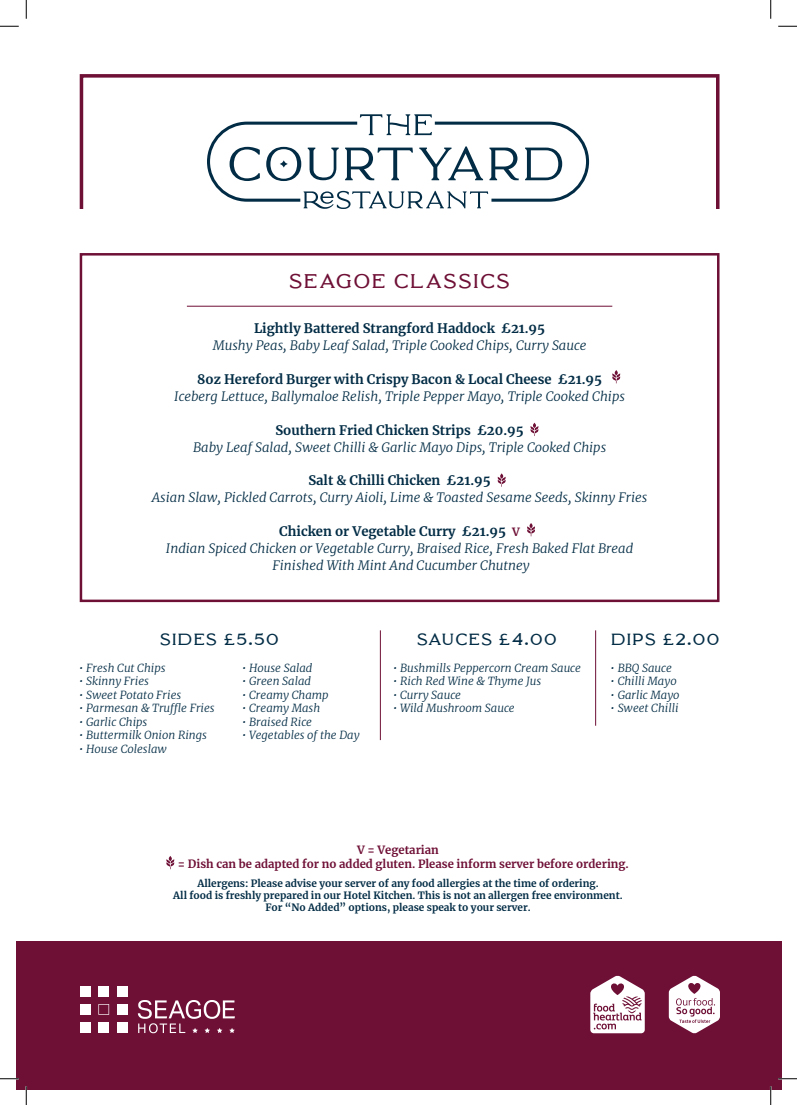
<style>
.page{position:relative;width:797px;height:1105px;background:#fff}
.page>*{position:absolute;margin:0;border:0;box-sizing:border-box;transform-origin:0 0}
.t1{font:700 27.5px "Karin";color:#6e0f35}
.t2{font:700 22.5px "Karin";color:#022c45}
.t3{font:italic 300 13px/16.9px "Merriweather";color:#022c45;text-align:center}
.t4{font:700 13px "Merriweather";color:#022c45}
.t5{font:italic 300 11.25px "Merriweather";color:#022c45}
.t6{font:700 11.25px/13.5px "Merriweather";color:#6e0f35}
.t7{font:700 10px/12px "Merriweather";color:#022c45;text-align:center}
.s1{font-weight:700;font-style:normal}
.s2{font-weight:700;font-style:normal;font-size:11.25px;color:#6e0f35}
</style>
<div class="page">
<div style="left:80px;top:74px;width:639px;height:137px;border:4px solid #6e0f35"></div>
<div style="left:16px;top:941px;width:765px;height:148px;background:#6e0f35"></div>
<div style="left:80px;top:1022px;width:11px;height:11px;background:#fff"></div>
<div style="left:80px;top:1004px;width:11px;height:11px;background:#fff"></div>
<div style="left:80px;top:986px;width:11px;height:10px;background:#fff"></div>
<div style="left:98px;top:1022px;width:11px;height:11px;background:#fff"></div>
<div style="left:98px;top:986px;width:11px;height:10px;background:#fff"></div>
<div style="left:117px;top:1022px;width:10px;height:11px;background:#fff"></div>
<div style="left:117px;top:1004px;width:10px;height:11px;background:#fff"></div>
<div style="left:117px;top:986px;width:10px;height:10px;background:#fff"></div>
<svg style="left:98px;top:1004px;width:11px;height:11px"></svg>
<svg style="left:138px;top:1000px;width:97px;height:33px"></svg>
<svg style="left:590px;top:976px;width:54px;height:57px"></svg>
<svg style="left:668px;top:976px;width:52px;height:57px"></svg>
<div style="left:80px;top:253px;width:639px;height:349px;border:2px solid #6e0f35"></div>
<hr style="left:187px;top:306px;width:425px;height:1px;background:#6e0f35">
<svg style="left:207px;top:114px;width:382px;height:95px"></svg>
<svg style="left:166px;top:856px;width:8px;height:13px"></svg>
<svg style="left:612px;top:370px;width:8px;height:13px"></svg>
<svg style="left:530px;top:423px;width:8px;height:13px"></svg>
<svg style="left:498px;top:473px;width:7px;height:14px"></svg>
<svg style="left:527px;top:523px;width:8px;height:13px"></svg>
<hr style="left:380px;top:630px;width:1px;height:110px;background:#6e0f35">
<hr style="left:595px;top:630px;width:1px;height:96px;background:#6e0f35">
<svg style="left:0;top:25px;width:19px;height:2px"></svg>
<svg style="left:778px;top:25px;width:19px;height:2px"></svg>
<svg style="left:0;top:1078px;width:19px;height:1px"></svg>
<svg style="left:778px;top:1078px;width:19px;height:1px"></svg>
<svg style="left:25px;top:0;width:2px;height:19px"></svg>
<svg style="left:25px;top:1086px;width:2px;height:19px"></svg>
<svg style="left:770px;top:0;width:1px;height:19px"></svg>
<svg style="left:770px;top:1086px;width:1px;height:19px"></svg>
<h1 class="t1" style="left:288px;top:269px;width:224px">seagoe classics</h1>
<p class="t4" style="left:254px;top:319px;width:293px">Lightly Battered Strangford Haddock £21.95</p>
<p class="t3" style="left:213px;top:336px;width:375px">Mushy Peas, Baby Leaf Salad, Triple Cooked Chips, Curry Sauce</p>
<p class="t4" style="left:197px;top:370px;width:406px">8oz Hereford Burger with Crispy Bacon &amp; Local Cheese £21.95</p>
<p class="t3" style="left:174px;top:387px;width:452px">Iceberg Lettuce, Ballymaloe Relish, Triple Pepper Mayo, Triple Cooked Chips</p>
<p class="t4" style="left:275px;top:421px;width:250px">Southern Fried Chicken Strips £20.95</p>
<p class="t3" style="left:193px;top:438px;width:414px">Baby Leaf Salad, Sweet Chilli &amp; Garlic Mayo Dips, Triple Cooked Chips</p>
<p class="t4" style="left:308px;top:472px;width:184px">Salt &amp; Chilli Chicken £21.95</p>
<p class="t3" style="left:152px;top:489px;width:497px">Asian Slaw, Pickled Carrots, Curry Aioli, Lime &amp; Toasted Sesame Seeds, Skinny Fries</p>
<p class="t3" style="left:166px;top:522px;width:469px"><span class="s1">Chicken or Vegetable Curry £21.95</span> <span class="s2">V<br></span>Indian Spiced Chicken or Vegetable Curry, Braised Rice, Fresh Baked Flat Bread<br>Finished With Mint And Cucumber Chutney</p>
<h2 class="t2" style="left:159px;top:629px;width:122px">sides £5.50</h2>
<p class="t5" style="left:79px;top:660px;width:88px">• Fresh Cut Chips</p>
<p class="t5" style="left:79px;top:673px;width:72px">• Skinny Fries</p>
<p class="t5" style="left:79px;top:687px;width:104px">• Sweet Potato Fries</p>
<p class="t5" style="left:79px;top:700px;width:137px">• Parmesan &amp; Truffle Fries</p>
<p class="t5" style="left:79px;top:714px;width:70px">• Garlic Chips</p>
<p class="t5" style="left:79px;top:727px;width:130px">• Buttermilk Onion Rings</p>
<p class="t5" style="left:79px;top:741px;width:90px">• House Coleslaw</p>
<p class="t5" style="left:242px;top:660px;width:72px">• House Salad</p>
<p class="t5" style="left:242px;top:673px;width:71px">• Green Salad</p>
<p class="t5" style="left:242px;top:687px;width:88px">• Creamy Champ</p>
<p class="t5" style="left:242px;top:700px;width:80px">• Creamy Mash</p>
<p class="t5" style="left:242px;top:714px;width:72px">• Braised Rice</p>
<p class="t5" style="left:242px;top:727px;width:119px">• Vegetables of the Day</p>
<h2 class="t2" style="left:416px;top:629px;width:142px">sauces £4.00</h2>
<p class="t5" style="left:393px;top:660px;width:190px">• Bushmills Peppercorn Cream Sauce</p>
<p class="t5" style="left:393px;top:673px;width:150px">• Rich Red Wine &amp; Thyme Jus</p>
<p class="t5" style="left:393px;top:687px;width:70px">• Curry Sauce</p>
<p class="t5" style="left:393px;top:700px;width:123px">• Wild Mushroom Sauce</p>
<h2 class="t2" style="left:610px;top:629px;width:111px">Dips £2.00</h2>
<p class="t5" style="left:610px;top:660px;width:63px">• BBQ Sauce</p>
<p class="t5" style="left:610px;top:673px;width:68px">• Chilli Mayo</p>
<p class="t5" style="left:610px;top:687px;width:71px">• Garlic Mayo</p>
<p class="t5" style="left:610px;top:700px;width:70px">• Sweet Chilli</p>
<p class="t6" style="left:178px;top:843px;width:452px;text-indent:179px">V = Vegetarian<br>= Dish can be adapted for no added gluten. Please inform server before ordering.</p>
<p class="t7" style="left:173px;top:877px;width:451px">Allergens: Please advise your server of any food allergies at the time of ordering.<br>All food is freshly prepared in our Hotel Kitchen. This is not an allergen free environment.<br>For “No Added” options, please speak to your server.</p>
</div>
